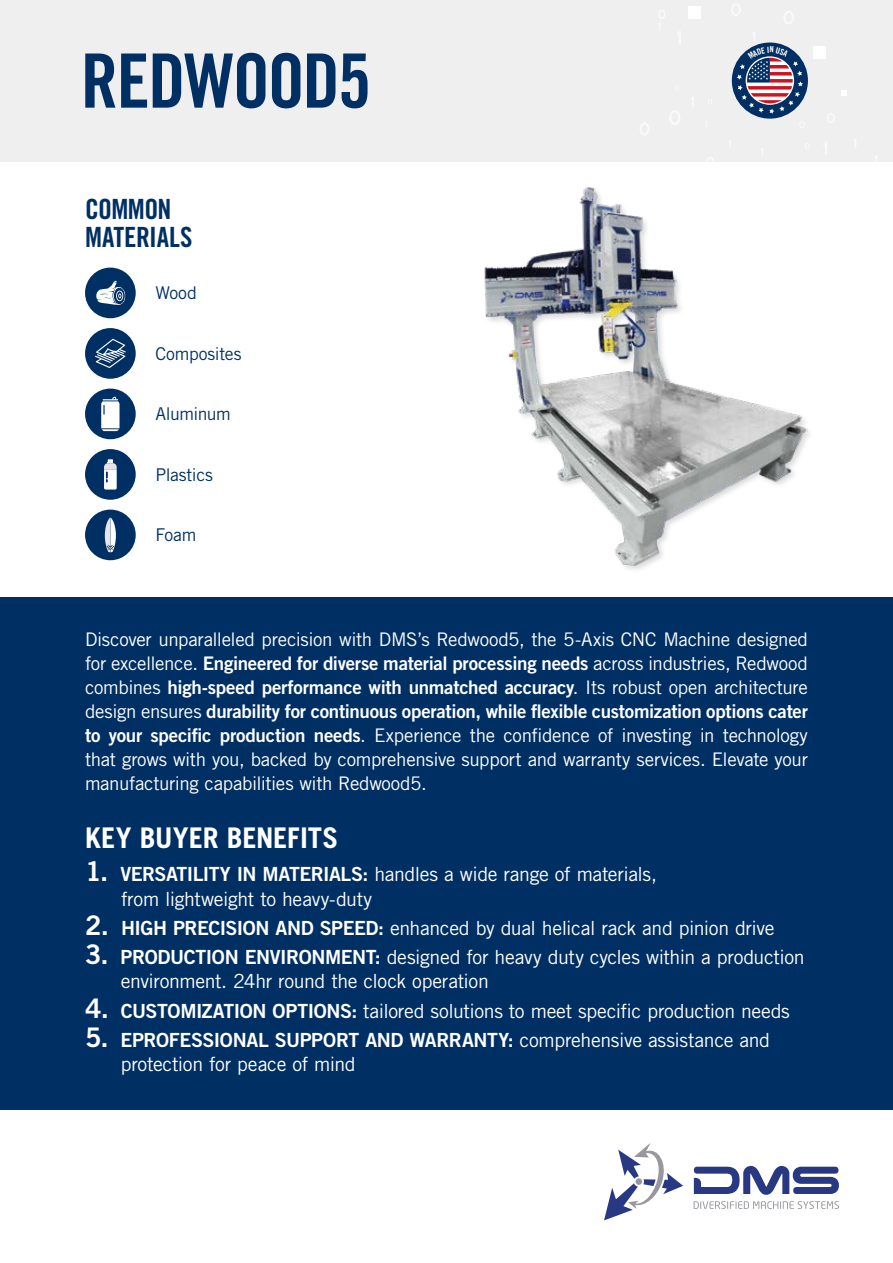
<style>
.page{position:relative;width:893px;height:1263px;background:#fff}
.page>*{position:absolute;margin:0;border:0;box-sizing:border-box;transform-origin:0 0}
.t1{font:75px "Trade Gothic LT Std Bd Cn 20";letter-spacing:-.025em;color:#003063}
.t2{font:700 28.5px "Trade Gothic LT Std";color:#fff}
.t3{font:27.9px/27.9px "Trade Gothic LT Std Bd Cn 20";letter-spacing:-.02em;color:#003063}
.t4{font:19.5px/24.8px "Trade Gothic LT Std";letter-spacing:-.02em;color:#fff}
.t5{font:19.5px "Trade Gothic LT Std Bd 2";letter-spacing:-.015em;color:#fff}
.t6{font:18.75px/24px "Trade Gothic LT Std";letter-spacing:-.02em;color:#fff;text-align:justify}
.t7{font:18.75px/24px "Trade Gothic LT Std Bd 2";letter-spacing:-.015em;color:#fff;text-align:justify}
.t8{font:17.55px "Trade Gothic LT Std";letter-spacing:-.025em;color:#003063}
.s1{font-family:"Trade Gothic LT Std"}
.s2{font-family:"Trade Gothic LT Std Bd 2"}
.s3{font-family:"Trade Gothic LT Std Bd 2";font-size:27px}
.s4{font-size:27px}
</style>
<div class="page">
<div style="left:0;top:0;width:893px;height:161px;background:#efeff0"></div>
<div style="left:813px;top:47px;width:12px;height:12px;background:#fff"></div>
<div style="left:689px;top:6px;width:12px;height:13px;background:#fff"></div>
<svg style="left:841px;top:91px;width:5px;height:5px"></svg>
<svg style="left:604px;top:1143px;width:79px;height:77px"></svg>
<div style="left:636px;top:1178px;width:6px;height:7px;background:#98979e;border-radius:50%"></div>
<svg style="left:694px;top:1166px;width:145px;height:29px"></svg>
<svg style="left:694px;top:1201px;width:145px;height:8px"></svg>
<img style="left:484px;top:188px;width:324px;height:378px">
<div style="left:85px;top:268px;width:51px;height:50px;background:#003063;border-radius:50%"></div>
<svg style="left:96px;top:281px;width:30px;height:24px"></svg>
<div style="left:85px;top:328px;width:51px;height:51px;background:#003063;border-radius:50%"></div>
<svg style="left:95px;top:339px;width:31px;height:29px"></svg>
<div style="left:85px;top:389px;width:51px;height:50px;background:#003063;border-radius:50%"></div>
<svg style="left:101px;top:397px;width:19px;height:34px"></svg>
<div style="left:85px;top:449px;width:51px;height:51px;background:#003063;border-radius:50%"></div>
<svg style="left:104px;top:459px;width:13px;height:30px"></svg>
<div style="left:85px;top:510px;width:51px;height:50px;background:#003063;border-radius:50%"></div>
<svg style="left:104px;top:518px;width:12px;height:34px"></svg>
<div style="left:0;top:597px;width:893px;height:513px;background:#003063"></div>
<div style="left:732px;top:43px;width:76px;height:76px;background:#003063;border-radius:50%"></div>
<svg style="left:737px;top:42px;width:66px;height:73px"></svg>
<h1 class="t1" style="left:81px;top:35px;width:292px">REDWOOD5</h1>
<h3 class="t3" style="left:85px;top:195px;width:109px">COMMON<br>MATERIALS</h3>
<p class="t8" style="left:155px;top:282px;width:43px">Wood</p>
<p class="t8" style="left:155px;top:343px;width:88px">Composites</p>
<p class="t8" style="left:155px;top:403px;width:77px">Aluminum</p>
<p class="t8" style="left:155px;top:464px;width:59px">Plastics</p>
<p class="t8" style="left:155px;top:524px;width:43px">Foam</p>
<p class="t6" style="left:85px;top:627px;width:724px">Discover unparalleled precision with DMS’s Redwood5, the 5-Axis CNC Machine designed</p>
<p class="t7" style="left:85px;top:651px;width:724px"><span class="s1">for excellence.</span> Engineered for diverse material processing needs <span class="s1">across industries, Redwood combines</span> high-speed performance with unmatched accuracy<span class="s1">. Its robust open architecture design ensures</span> durability for continuous operation, while flexible customization options cater</p>
<p class="t6" style="left:85px;top:723px;width:724px"><span class="s2">to your specific production needs</span>. Experience the confidence of investing in technology that grows with you, backed by comprehensive support and warranty services. Elevate your manufacturing capabilities with Redwood5.</p>
<h2 class="t2" style="left:85px;top:820px;width:255px">KEY BUYER BENEFITS</h2>
<p class="t4" style="left:121px;top:861px;width:537px;text-indent:-36px"><span class="s3">1.</span> <span class="s2">VERSATILITY IN MATERIALS:</span> handles a wide range of materials, from lightweight to heavy-duty</p>
<p class="t4" style="left:85px;top:915px;width:691px"><span class="s3">2.</span> <span class="s2">HIGH PRECISION AND SPEED:</span> enhanced by dual helical rack and pinion drive</p>
<p class="t4" style="left:121px;top:944px;width:685px;text-indent:-36px"><span class="s3">3.</span> <span class="s2">PRODUCTION ENVIRONMENT:</span> designed for heavy duty cycles within a production environment. 24hr round the clock operation</p>
<p class="t4" style="left:85px;top:998px;width:706px"><span class="s3">4.</span> <span class="s2">CUSTOMIZATION OPTIONS:</span> tailored solutions to meet specific production needs</p>
<p class="t5" style="left:85px;top:1027px;width:687px"><span class="s4">5.</span> EPROFESSIONAL SUPPORT AND WARRANTY: <span class="s1">comprehensive assistance and</span></p>
<p class="t4" style="left:121px;top:1052px;width:236px">protection for peace of mind</p>
</div>
